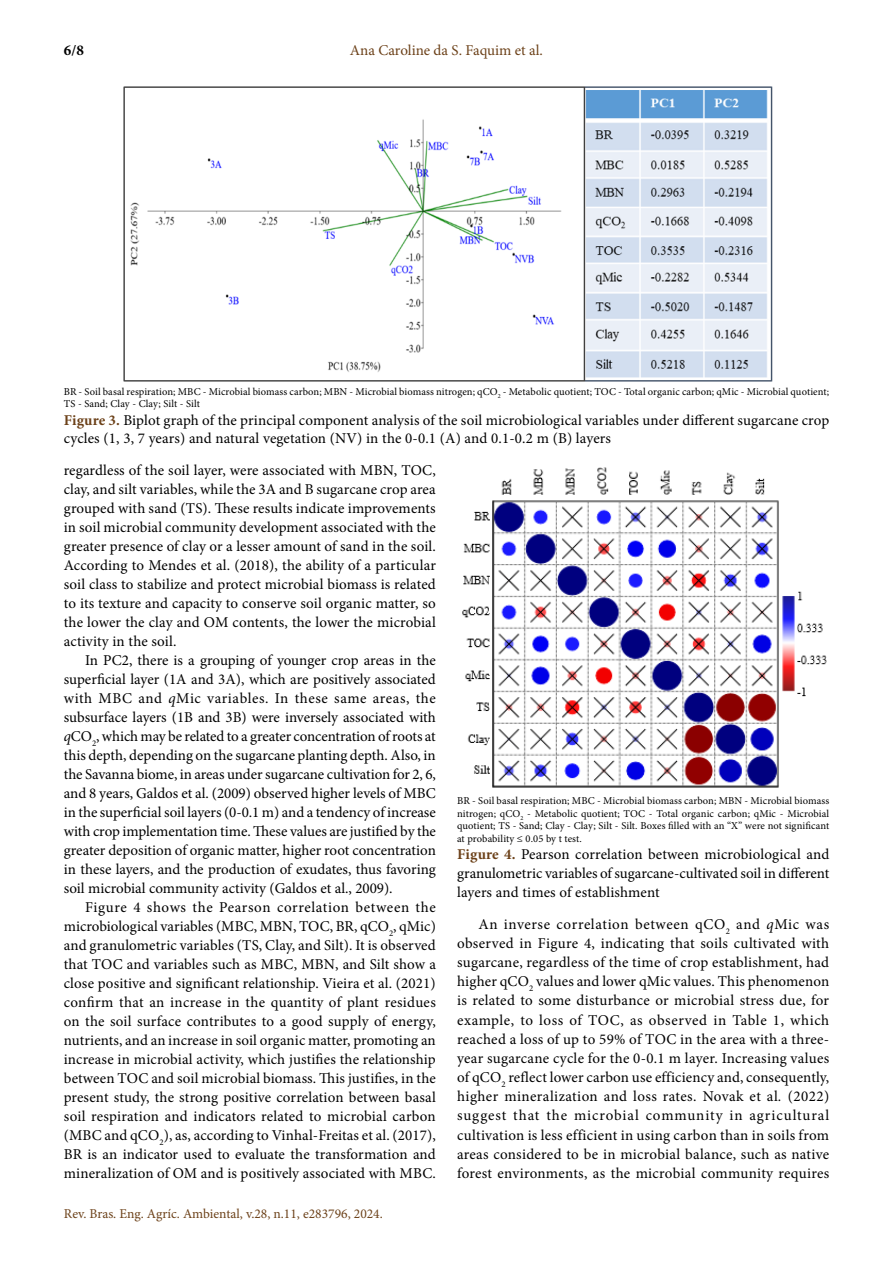
<style>
.page{position:relative;width:893px;height:1263px;background:#fff}
.page>*{position:absolute;margin:0;border:0;box-sizing:border-box;transform-origin:0 0}
.t1{font:15px/19px "Minion Pro";letter-spacing:.005em;color:#000;text-align:justify}
.t2{font:15px "Minion Pro";color:#6c4119}
.t3{font:700 15px "Minion Pro";color:#000}
.t4{font:13.5px "Minion Pro";color:#6c4119}
.t5{font:10.5px/12.6px "Minion Pro";letter-spacing:.005em;color:#000}
.s1{font-weight:700;color:#6c4119}
.s2{font-style:italic}
</style>
<div class="page">
<img style="left:123px;top:86px;width:649px;height:296px">
<img style="left:462px;top:467px;width:365px;height:321px">
<p class="t3" style="left:64px;top:40px;width:21px">6/8</p>
<p class="t2" style="left:350px;top:40px;width:195px">Ana Caroline da S. Faquim et al.</p>
<p class="t5" style="left:64px;top:385px;width:767px">BR - Soil basal respiration; MBC - Microbial biomass carbon; MBN - Microbial biomass nitrogen; qCO<sub>2</sub> - Metabolic quotient; TOC - Total organic carbon; qMic - Microbial quotient;<br>TS - Sand; Clay - Clay; Silt - Silt</p>
<p class="t1" style="left:64px;top:410px;width:767px"><span class="s1">Figure 3.</span> Biplot graph of the principal component analysis of the soil microbiological variables under different sugarcane crop cycles (1, 3, 7 years) and natural vegetation (NV) in the 0-0.1 (A) and 0.1-0.2 m (B) layers</p>
<p class="t1" style="left:64px;top:461px;width:374px">regardless of the soil layer, were associated with MBN, TOC, clay, and silt variables, while the 3A and B sugarcane crop area grouped with sand (TS). These results indicate improvements in soil microbial community development associated with the greater presence of clay or a lesser amount of sand in the soil.<br>According to Mendes et al. (2018), the ability of a particular soil class to stabilize and protect microbial biomass is related to its texture and capacity to conserve soil organic matter, so the lower the clay and OM contents, the lower the microbial activity in the soil.</p>
<p class="t1" style="left:64px;top:651px;width:374px;text-indent:21px">In PC2, there is a grouping of younger crop areas in the superficial layer (1A and 3A), which are positively associated with MBC and <span class="s2">q</span>Mic variables. In these same areas, the subsurface layers (1B and 3B) were inversely associated with <span class="s2">q</span>CO<sub>2</sub>, which may be related to a greater concentration of roots at this depth, depending on the sugarcane planting depth. Also, in the Savanna biome, in areas under sugarcane cultivation for 2, 6, and 8 years, Galdos et al. (2009) observed higher levels of MBC in the superficial soil layers (0-0.1 m) and a tendency of increase with crop implementation time. These values are justified by the greater deposition of organic matter, higher root concentration in these layers, and the production of exudates, thus favoring soil microbial community activity (Galdos et al., 2009).</p>
<p class="t1" style="left:64px;top:898px;width:374px;text-indent:21px">Figure 4 shows the Pearson correlation between the microbiological variables (MBC, MBN, TOC, BR, qCO<sub>2</sub>, qMic) and granulometric variables (TS, Clay, and Silt). It is observed that TOC and variables such as MBC, MBN, and Silt show a close positive and significant relationship. Vieira et al. (2021) confirm that an increase in the quantity of plant residues on the soil surface contributes to a good supply of energy, nutrients, and an increase in soil organic matter, promoting an increase in microbial activity, which justifies the relationship between TOC and soil microbial biomass. This justifies, in the present study, the strong positive correlation between basal soil respiration and indicators related to microbial carbon (MBC and qCO<sub>2</sub>), as, according to Vinhal-Freitas et al. (2017), BR is an indicator used to evaluate the transformation and mineralization of OM and is positively associated with MBC.</p>
<p class="t4" style="left:64px;top:1204px;width:320px">Rev. Bras. Eng. Agríc. Ambiental, v.28, n.11, e283796, 2024.</p>
<p class="t5" style="left:457px;top:794px;width:374px;text-align:justify">BR - Soil basal respiration; MBC - Microbial biomass carbon; MBN - Microbial biomass nitrogen; qCO<sub>2</sub> - Metabolic quotient; TOC - Total organic carbon; qMic - Microbial quotient; TS - Sand; Clay - Clay; Silt - Silt. Boxes filled with an “X” were not significant at probability ≤ 0.05 by t test.</p>
<p class="t1" style="left:457px;top:845px;width:374px"><span class="s1">Figure 4.</span> Pearson correlation between microbiological and granulometric variables of sugarcane-cultivated soil in different layers and times of establishment</p>
<p class="t1" style="left:457px;top:914px;width:374px;text-indent:21px">An inverse correlation between qCO<sub>2</sub> and <span class="s2">q</span>Mic was observed in Figure 4, indicating that soils cultivated with sugarcane, regardless of the time of crop establishment, had higher qCO<sub>2</sub> values and lower qMic values. This phenomenon is related to some disturbance or microbial stress due, for example, to loss of TOC, as observed in Table 1, which reached a loss of up to 59% of TOC in the area with a three&shy;year sugarcane cycle for the 0-0.1 m layer. Increasing values of qCO<sub>2</sub> reflect lower carbon use efficiency and, consequently, higher mineralization and loss rates. Novak et al<span class="s2">.</span> (2022) suggest that the microbial community in agricultural cultivation is less efficient in using carbon than in soils from areas considered to be in microbial balance, such as native forest environments, as the microbial community requires</p>
</div>
